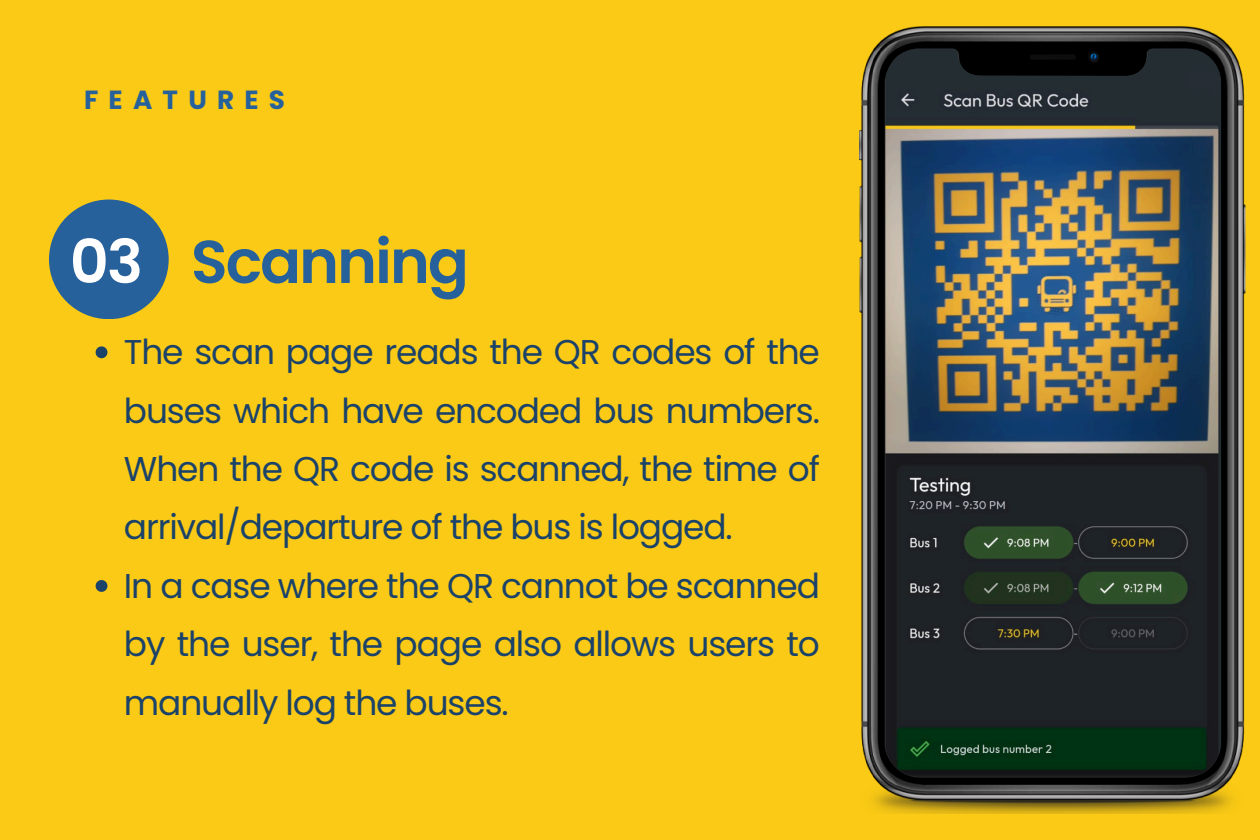
<style>
.page{position:relative;width:1260px;height:840px;background:#faca16}
.page>*{position:absolute;margin:0;border:0;box-sizing:border-box;transform-origin:0 0}
.t1{font:600 60.38px "Poppins";letter-spacing:-.03em;color:#26619c}
.t2{font:34.39px/58.4px "Poppins";letter-spacing:-.03em;color:#1b4269;text-align:justify}
.t3{font:700 26.25px "Poppins";letter-spacing:.39em;color:#26619c}
.s1{color:#fff}
</style>
<div class="page">
<img style="left:859px;top:26px;width:387px;height:788px">
<img style="left:885px;top:49px;width:336px;height:728px">
<div style="left:1185px;top:71px;width:29px;height:18px;background:#262d35;border-radius:9px"></div>
<svg style="left:1203px;top:70px;width:18px;height:26px"></svg>
<div style="left:49px;top:200px;width:120px;height:119px;background:#26619c;border-radius:50%"></div>
<svg style="left:96px;top:346px;width:11px;height:12px"></svg>
<svg style="left:96px;top:580px;width:11px;height:12px"></svg>
<p class="t3" style="left:84px;top:81px;width:203px">FEATURES</p>
<h1 class="t1" style="left:70px;top:220px;width:401px"><span class="s1">03</span> Scanning</h1>
<p class="t2" style="left:124px;top:323px;width:698px">The scan page reads the QR codes of the buses which have encoded bus numbers.<br>When the QR code is scanned, the time of arrival/departure of the bus is logged.</p>
<p class="t2" style="left:124px;top:556px;width:698px">In a case where the QR cannot be scanned by the user, the page also allows users to manually log the buses.</p>
</div>
